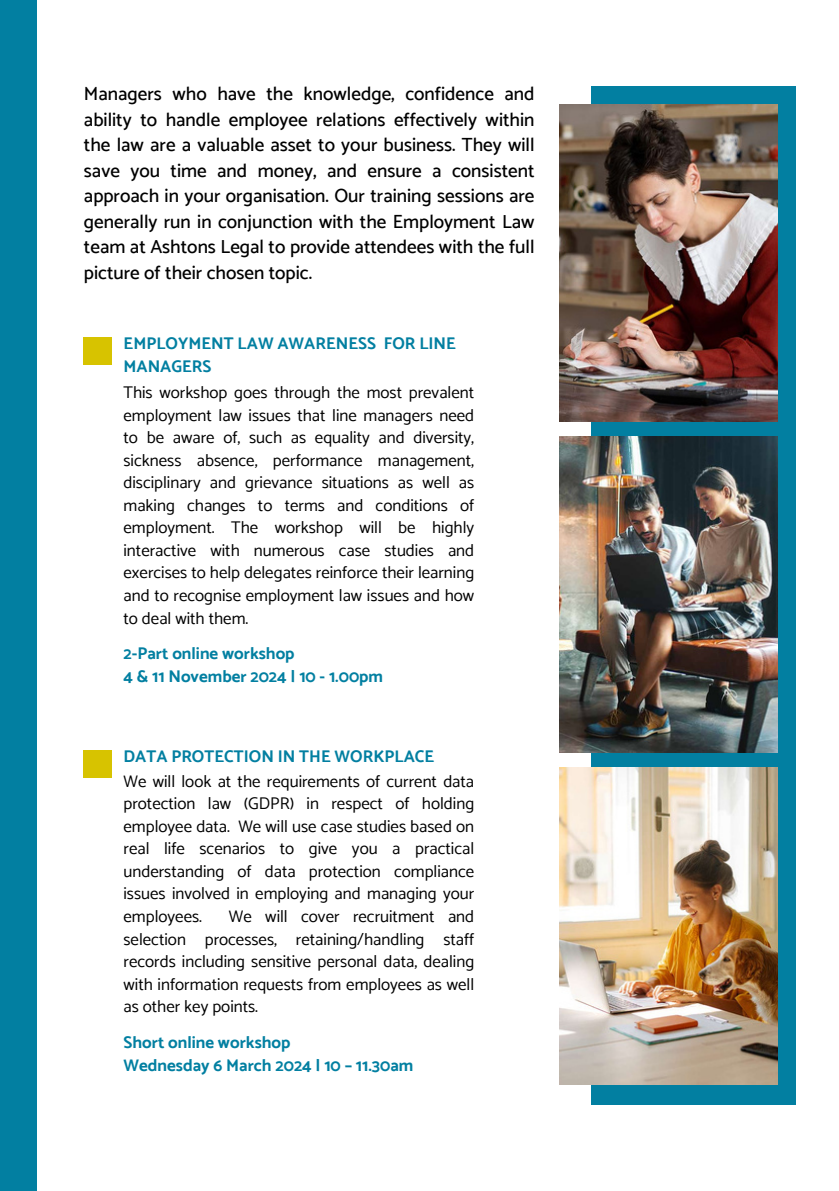
<style>
.page{position:relative;width:839px;height:1191px;background:#fff}
.page>*{position:absolute;margin:0;border:0;box-sizing:border-box;transform-origin:0 0}
.t1{font:500 19px/25.6px "Catamaran";color:#000;text-align:justify}
.t2{font:17px/22.6px "Catamaran";color:#000;text-align:justify}
.t3{font:700 17px/22.6px "Catamaran";color:#027fa1}
</style>
<div class="page">
<div style="left:591px;top:86px;width:205px;height:1019px;background:#027fa1"></div>
<img style="left:559px;top:436px;width:218px;height:317px">
<img style="left:559px;top:768px;width:218px;height:316px">
<img style="left:559px;top:105px;width:218px;height:316px">
<div style="left:0;top:0;width:37px;height:1191px;background:#027fa1"></div>
<div style="left:84px;top:337px;width:28px;height:28px;background:#d7c300"></div>
<div style="left:84px;top:750px;width:28px;height:28px;background:#d7c300"></div>
<h1 class="t1" style="left:84px;top:81px;width:452px">Managers who have the knowledge, confidence and ability to handle employee relations effectively within the law are a valuable asset to your business. They will save you time and money, and ensure a consistent approach in your organisation. Our training sessions are generally run in conjunction with the Employment Law team at Ashtons Legal to provide attendees with the full picture of their chosen topic.</h1>
<h2 class="t3" style="left:123px;top:332px;width:334px">EMPLOYMENT LAW AWARENESS FOR LINE<br>MANAGERS</h2>
<h3 class="t2" style="left:123px;top:381px;width:352px">This workshop goes through the most prevalent employment law issues that line managers need to be aware of, such as equality and diversity, sickness absence, performance management, disciplinary and grievance situations as well as making changes to terms and conditions of employment. The workshop will be highly interactive with numerous case studies and exercises to help delegates reinforce their learning and to recognise employment law issues and how to deal with them.</h3>
<h2 class="t3" style="left:123px;top:642px;width:261px">2-Part online workshop<br>4 &amp; 11 November 2024 | 10 - 1.00pm</h2>
<p class="t3" style="left:123px;top:745px;width:312px">DATA PROTECTION IN THE WORKPLACE</p>
<h3 class="t2" style="left:123px;top:770px;width:352px">We will look at the requirements of current data protection law (GDPR) in respect of holding employee data. We will use case studies based on real life scenarios to give you a practical understanding of data protection compliance issues involved in employing and managing your employees.</h3>
<h3 class="t2" style="left:123px;top:905px;width:352px;text-indent:105px">We will cover recruitment and selection processes, retaining/handling staff records including sensitive personal data, dealing with information requests from employees as well as other key points.</h3>
<p class="t3" style="left:123px;top:1031px;width:291px">Short online workshop<br>Wednesday 6 March 2024 | 10 – 11.30am</p>
</div>
